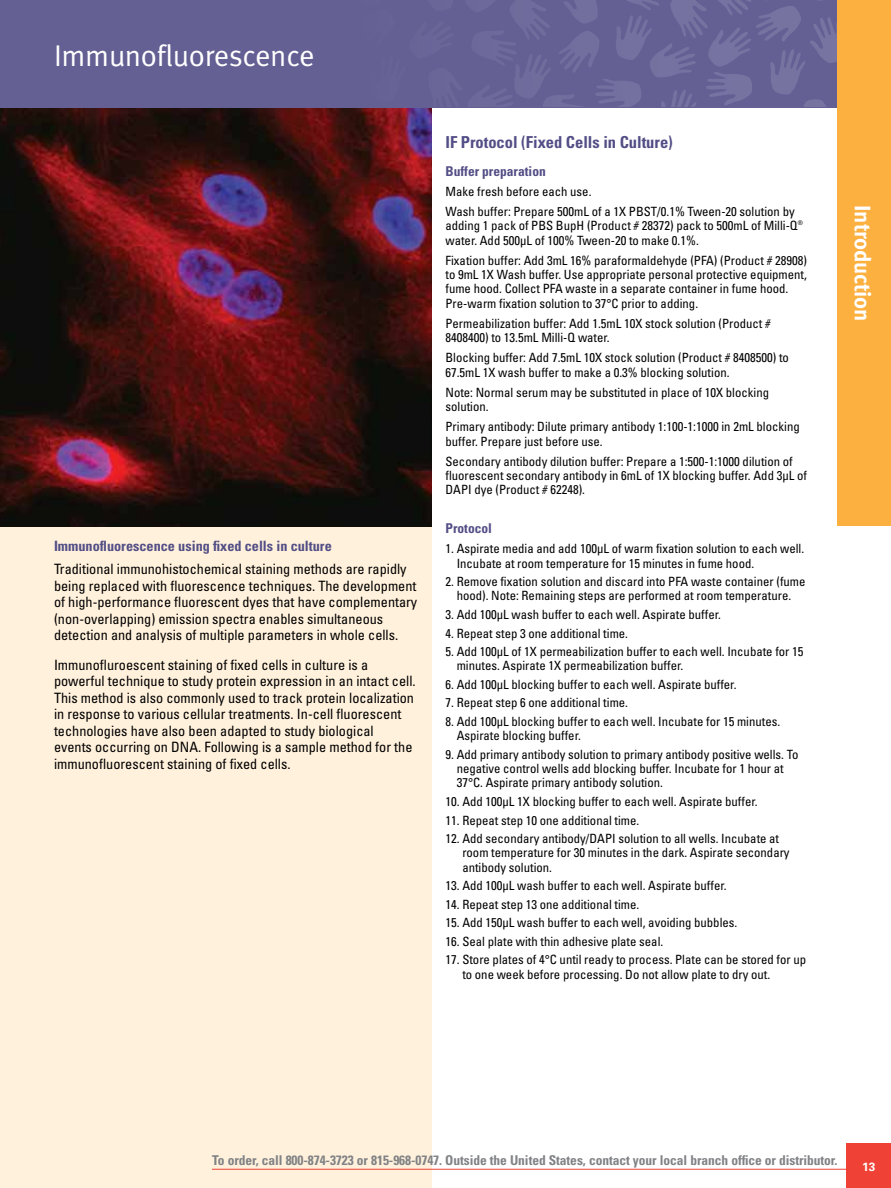
<style>
.page{position:relative;width:891px;height:1188px;background:#fff}
.page>*{position:absolute;margin:0;border:0;box-sizing:border-box;transform-origin:0 0}
.t1{font:30px "Meta Normal LF";letter-spacing:-.01em;color:#fff}
.t2{font:22.5px "Meta Bold LF";letter-spacing:-.01em;color:#fff}
.t3{font:700 condensed 16.5px "Univers";color:#524e86}
.t4{font:condensed 14.25px/16.5px "Univers";color:#000}
.t5{font:700 condensed 13.5px "Univers";letter-spacing:-.005em;color:#808285}
.t6{font:700 condensed 13.5px "Univers";color:#524e86}
.t7{font:condensed 12.75px/14.2px "Univers";color:#000}
.t8{font:700 12px "Univers";color:#fff}
.s1{font-weight:700;color:#524e86}
</style>
<div class="page">
<div style="left:0;top:403px;width:432px;height:785px;background:#fff1dc"></div>
<hr style="left:212px;top:1169px;width:642px;height:1px;background:#ef4135">
<div style="left:846px;top:1143px;width:45px;height:45px;background:#ef4135"></div>
<div style="left:0;top:0;width:891px;height:108px;background:#646094"></div>
<div style="left:837px;top:0;width:54px;height:526px;background:#fbb040"></div>
<svg style="left:514px;top:0;width:323px;height:107px"></svg>
<img style="left:0;top:108px;width:432px;height:418px">
<p class="t1" style="left:54px;top:38px;width:262px">Immunofluorescence</p>
<p class="t4" style="left:54px;top:534px;width:354px;line-height:23.2px"><span class="s1">Immunofluorescence using fixed cells in culture<br></span>Traditional immunohistochemical staining methods are rapidly</p>
<p class="t4" style="left:54px;top:577px;width:365px">being replaced with fluorescence techniques. The development of high-performance fluorescent dyes that have complementary (non-overlapping) emission spectra enables simultaneous detection and analysis of multiple parameters in whole cells.</p>
<p class="t4" style="left:54px;top:656px;width:363px">Immunofluroescent staining of fixed cells in culture is a powerful technique to study protein expression in an intact cell.<br>This method is also commonly used to track protein localization in response to various cellular treatments. In-cell fluorescent technologies have also been adapted to study biological<br>events occurring on DNA. Following is a sample method for the immunofluorescent staining of fixed cells.</p>
<p class="t3" style="left:446px;top:132px;width:229px">IF Protocol (Fixed Cells in Culture)</p>
<p class="t6" style="left:446px;top:162px;width:102px">Buffer preparation</p>
<p class="t7" style="left:446px;top:181px;width:351px;line-height:20.2px">Make fresh before each use.<br>Wash buffer: Prepare 500mL of a 1X PBST/0.1% Tween-20 solution by</p>
<p class="t7" style="left:446px;top:218px;width:359px">adding 1 pack of PBS BupH (Product # 28372) pack to 500mL of Milli-Q<sup>® </sup>water. Add 500μL of 100% Tween-20 to make 0.1%.</p>
<p class="t7" style="left:446px;top:253px;width:363px">Fixation buffer: Add 3mL 16% paraformaldehyde (PFA) (Product # 28908) to 9mL 1X Wash buffer. Use appropriate personal protective equipment, fume hood. Collect PFA waste in a separate container in fume hood.<br>Pre-warm fixation solution to 37°C prior to adding.</p>
<p class="t7" style="left:446px;top:316px;width:327px">Permeabilization buffer: Add 1.5mL 10X stock solution (Product #<br>8408400) to 13.5mL Milli-Q water.</p>
<p class="t7" style="left:446px;top:350px;width:345px">Blocking buffer: Add 7.5mL 10X stock solution (Product # 8408500) to<br>67.5mL 1X wash buffer to make a 0.3% blocking solution.</p>
<p class="t7" style="left:446px;top:385px;width:325px">Note: Normal serum may be substituted in place of 10X blocking solution.</p>
<p class="t7" style="left:446px;top:419px;width:356px">Primary antibody: Dilute primary antibody 1:100-1:1000 in 2mL blocking buffer. Prepare just before use.</p>
<p class="t7" style="left:446px;top:454px;width:363px">Secondary antibody dilution buffer: Prepare a 1:500-1:1000 dilution of fluorescent secondary antibody in 6mL of 1X blocking buffer. Add 3μL of<br>DAPI dye (Product # 62248).</p>
<p class="t6" style="left:446px;top:520px;width:48px">Protocol</p>
<p class="t7" style="left:457px;top:541px;width:349px;text-indent:-11px">1. Aspirate media and add 100μL of warm fixation solution to each well.<br>Incubate at room temperature for 15 minutes in fume hood.</p>
<p class="t7" style="left:446px;top:574px;width:362px;text-align:center">2. Remove fixation solution and discard into PFA waste container (fume hood). Note: Remaining steps are performed at room temperature.</p>
<p class="t7" style="left:446px;top:607px;width:277px">3. Add 100μL wash buffer to each well. Aspirate buffer.</p>
<p class="t7" style="left:446px;top:626px;width:184px">4. Repeat step 3 one additional time.</p>
<p class="t7" style="left:457px;top:644px;width:348px;text-indent:-11px">5. Add 100μL of 1X permeabilization buffer to each well. Incubate for 15 minutes. Aspirate 1X permeabilization buffer.</p>
<p class="t7" style="left:446px;top:677px;width:293px">6. Add 100μL blocking buffer to each well. Aspirate buffer.</p>
<p class="t7" style="left:446px;top:695px;width:184px">7. Repeat step 6 one additional time.</p>
<p class="t7" style="left:457px;top:714px;width:325px;text-indent:-11px">8. Add 100μL blocking buffer to each well. Incubate for 15 minutes.<br>Aspirate blocking buffer.</p>
<p class="t7" style="left:457px;top:747px;width:343px;text-indent:-11px">9. Add primary antibody solution to primary antibody positive wells. To negative control wells add blocking buffer. Incubate for 1 hour at<br>37°C. Aspirate primary antibody solution.</p>
<p class="t7" style="left:446px;top:794px;width:314px">10. Add 100μL 1X blocking buffer to each well. Aspirate buffer.</p>
<p class="t7" style="left:446px;top:813px;width:195px">11. Repeat step 10 one additional time.</p>
<p class="t7" style="left:462px;top:831px;width:329px;text-indent:-17px">12. Add secondary antibody/DAPI solution to all wells. Incubate at room temperature for 30 minutes in the dark. Aspirate secondary antibody solution.</p>
<p class="t7" style="left:446px;top:878px;width:283px">13. Add 100μL wash buffer to each well. Aspirate buffer.</p>
<p class="t7" style="left:446px;top:897px;width:195px">14. Repeat step 13 one additional time.</p>
<p class="t7" style="left:446px;top:915px;width:293px">15. Add 150μL wash buffer to each well, avoiding bubbles.</p>
<p class="t7" style="left:446px;top:934px;width:219px">16. Seal plate with thin adhesive plate seal.</p>
<p class="t7" style="left:462px;top:952px;width:345px;text-indent:-17px">17. Store plates of 4°C until ready to process. Plate can be stored for up to one week before processing. Do not allow plate to dry out.</p>
<p class="t2" style="left:877px;top:205px;width:117px;rotate:90deg">Introduction</p>
<p class="t5" style="left:212px;top:1152px;width:627px">To order, call 800-874-3723 or 815-968-0747. Outside the United States, contact your local branch office or distributor.</p>
<p class="t8" style="left:862px;top:1159px;width:15px">13</p>
</div>
